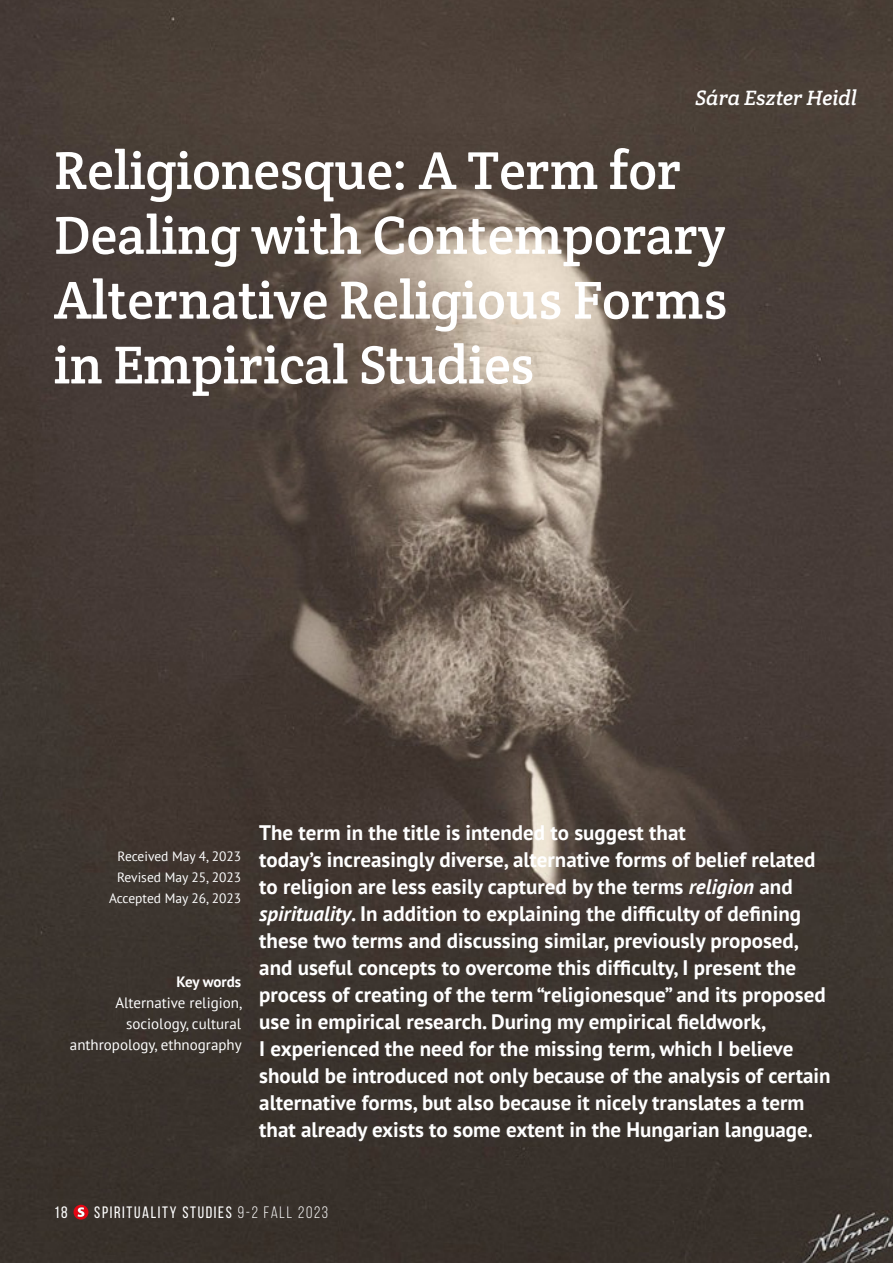
<style>
.page{position:relative;width:893px;height:1263px;background:#fff}
.page>*{position:absolute;margin:0;border:0;box-sizing:border-box;transform-origin:0 0}
.H1_nadpis{font:54px/64.8px "Crete Round";color:#fff}
.Abstract{font:700 21px/27px "PT Sans";color:#fff}
.Author_name{font:italic 21px "Crete Round";color:#fff}
.t1{font:16.5px "Bebas Neue";letter-spacing:.1em;color:#fff}
.Keyword{font:15px/21px "PT Sans";color:#fff;text-align:right}
.Received_Date{font:13.5px/21px "PT Sans";color:#fff;text-align:right}
.s1{font-weight:700}
.s2{font-style:italic}
.s3{font-style:inherit}
</style>
<div class="page">
<img style="left:0;top:0;width:893px;height:1263px">
<svg style="left:74px;top:1205px;width:14px;height:14px"></svg>
<p class="Author_name" style="left:695px;top:84px;width:163px">Sára Eszter Heidl</p>
<h1 class="H1_nadpis" style="left:54px;top:137px;width:675px">Religionesque: A Term for<br>Dealing with Contemporary<br>Alternative Religious Forms in Empirical Studies</h1>
<p class="Received_Date" style="left:109px;top:845px;width:134px">Received May 4, 2023<br>Revised May 25, 2023<br>Accepted May 26, 2023</p>
<p class="Keyword" style="left:70px;top:971px;width:174px"><span class="s1">Key words<br></span>Alternative religion, sociology, cultural anthropology, ethnography</p>
<p class="Abstract" style="left:259px;top:819px;width:573px">The term in the title is intended to suggest that<br>today’s increasingly diverse, alternative forms of belief related to religion are less easily captured by the terms <span class="s2">religion</span> and <span class="s2">spirituality</span>. In addition to explaining the difficulty of defining these two terms and discussing similar, previously proposed, and useful concepts to overcome this difficulty, I present the process of creating of the term “religionesque” and its proposed use in empirical research. During my empirical fieldwork,<br>I experienced the need for the missing term, which I believe should be introduced not only because of the analysis of certain alternative forms, but also because it nicely translates a term that already exists to some extent in the Hungarian language.</p>
<p class="t1" style="left:54px;top:1203px;width:15px">18</p>
<p class="t1" style="left:94px;top:1203px;width:235px">SPIRITUALITY STUDIES <span class="s3">9-2 Fall 2023</span></p>
</div>
